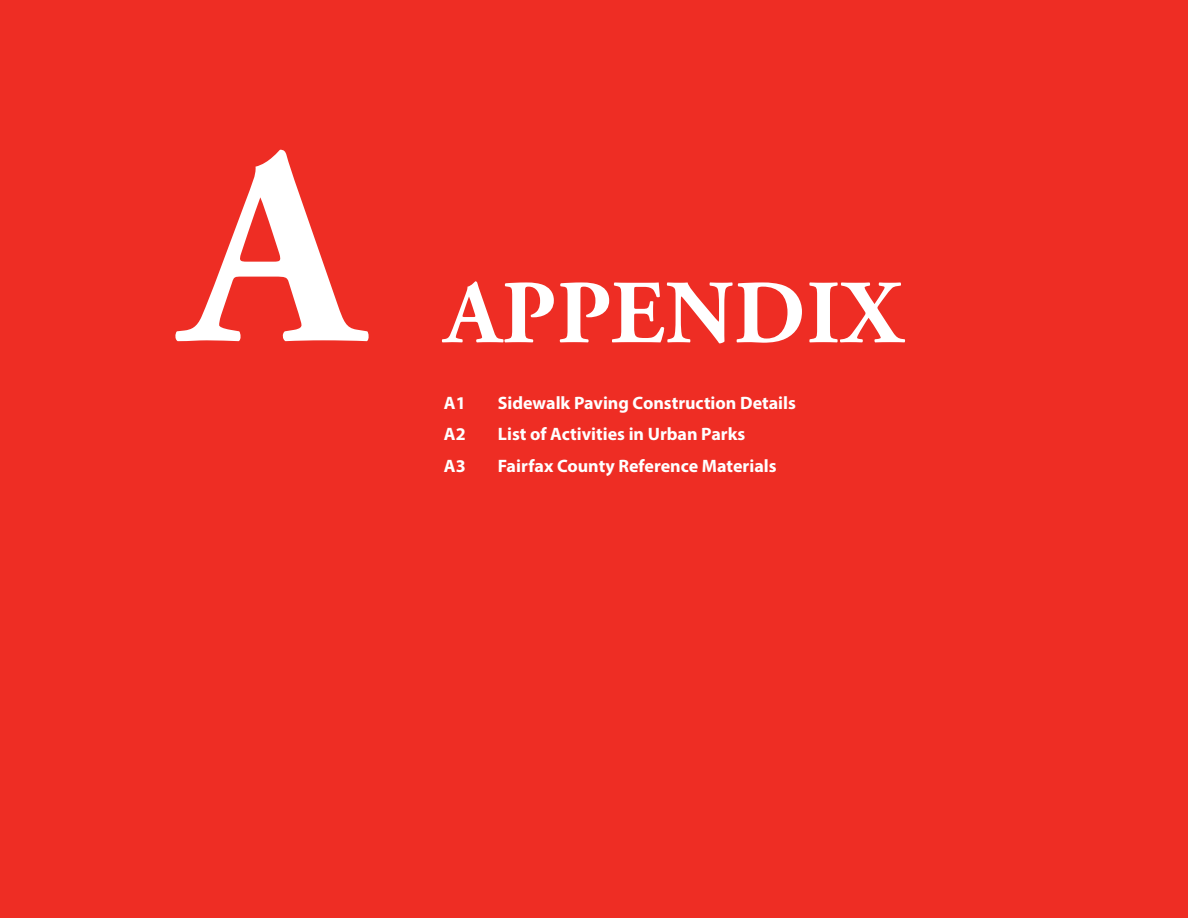
<style>
.page{position:relative;width:1188px;height:918px;background:#ee2d24}
.page>*{position:absolute;margin:0;border:0;box-sizing:border-box;transform-origin:0 0}
.Divider_Page_-_Chapt{font:700 282px "Adobe Garamond Pro";color:#fff}
.Divider_Page_-_Chapt-2{font:700 90px "Adobe Garamond Pro";letter-spacing:.015em;color:#fff}
.Divider_Page_-_Secti{font:700 18px "Myriad Pro";color:#fff}
</style>
<div class="page">
<p class="Divider_Page_-_Chapt" style="left:184px;top:87px;width:177px">A</p>
<p class="Divider_Page_-_Chapt-2" style="left:445px;top:261px;width:458px">APPENDIX</p>
<p class="Divider_Page_-_Secti" style="left:444px;top:391px;width:23px">A1</p>
<p class="Divider_Page_-_Secti" style="left:498px;top:391px;width:300px">Sidewalk Paving Construction Details</p>
<p class="Divider_Page_-_Secti" style="left:444px;top:422px;width:23px">A2</p>
<p class="Divider_Page_-_Secti" style="left:498px;top:422px;width:249px">List of Activities in Urban Parks</p>
<p class="Divider_Page_-_Secti" style="left:444px;top:454px;width:23px">A3</p>
<p class="Divider_Page_-_Secti" style="left:498px;top:454px;width:280px">Fairfax County Reference Materials</p>
</div>
